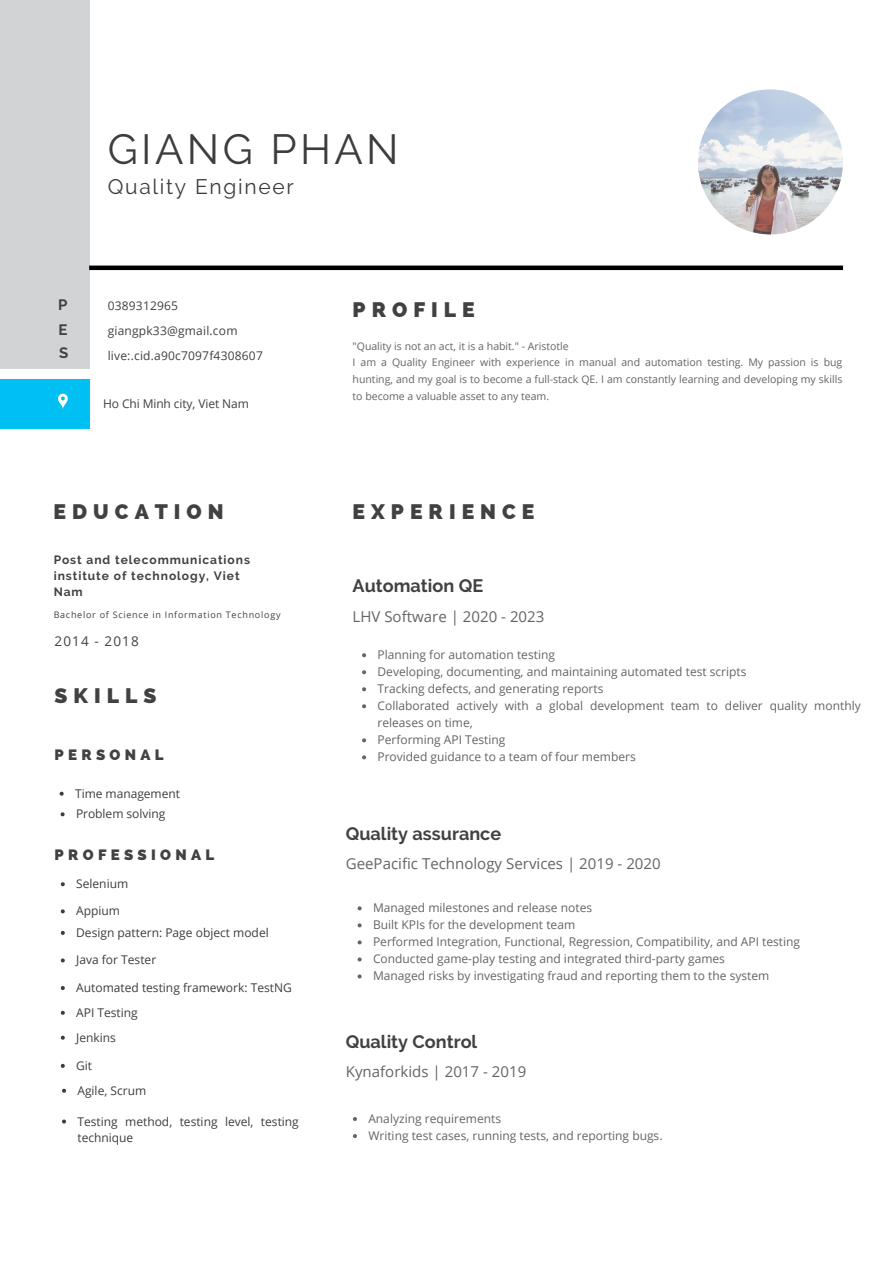
<style>
.page{position:relative;width:894px;height:1264px;background:#fff}
.page>*{position:absolute;margin:0;border:0;box-sizing:border-box;transform-origin:0 0}
.t1{font:42px "Raleway";letter-spacing:.08em;color:#3d3d3d}
.t2{font:800 21px "Raleway";letter-spacing:.285em;color:#414042}
.t3{font:21px "Raleway";letter-spacing:.08em;color:#3d3d3d}
.t4{font:700 18px "Raleway";color:#414042}
.t5{font:15px "Open Sans";color:#636466}
.t6{font:800 15px "Raleway";letter-spacing:.285em;color:#414042}
.t7{font:700 15px "Raleway";color:#414042}
.t8{font:13.5px "Open Sans";letter-spacing:.08em;color:#414042}
.t9{font:12px/17px "Open Sans";color:#636466}
.t10{font:12px/20.7px "Open Sans";color:#3d3d3d}
.t11{font:12px "Open Sans";letter-spacing:.015em;color:#414042}
.t12{font:700 12px/16px "Raleway";letter-spacing:.08em;color:#414042}
.t13{font:12px "Open Sans";letter-spacing:-.01em;color:#414042}
.t14{font:10.5px/16.6px "Open Sans";color:#636466}
.t15{font:9px "Open Sans";letter-spacing:.08em;color:#414042}
</style>
<div class="page">
<div style="left:0;top:0;width:89px;height:369px;background:#d1d3d4"></div>
<div style="left:0;top:379px;width:89px;height:49px;background:#00c0f3"></div>
<svg style="left:58px;top:393px;width:10px;height:16px"></svg>
<svg style="left:353px;top:1117px;width:4px;height:3px"></svg>
<svg style="left:353px;top:1134px;width:4px;height:3px"></svg>
<svg style="left:357px;top:906px;width:4px;height:4px"></svg>
<svg style="left:357px;top:923px;width:4px;height:4px"></svg>
<svg style="left:357px;top:940px;width:4px;height:4px"></svg>
<svg style="left:357px;top:957px;width:4px;height:4px"></svg>
<svg style="left:357px;top:974px;width:4px;height:4px"></svg>
<svg style="left:362px;top:653px;width:4px;height:4px"></svg>
<svg style="left:362px;top:670px;width:4px;height:4px"></svg>
<svg style="left:362px;top:687px;width:4px;height:4px"></svg>
<svg style="left:362px;top:704px;width:4px;height:4px"></svg>
<svg style="left:362px;top:738px;width:4px;height:4px"></svg>
<svg style="left:362px;top:755px;width:4px;height:4px"></svg>
<img style="left:697px;top:89px;width:145px;height:145px;border-radius:50%">
<div style="left:89px;top:265px;width:753px;height:5px;background:#000"></div>
<svg style="left:61px;top:930px;width:4px;height:4px"></svg>
<svg style="left:61px;top:986px;width:4px;height:4px"></svg>
<svg style="left:61px;top:882px;width:4px;height:4px"></svg>
<svg style="left:61px;top:958px;width:4px;height:4px"></svg>
<svg style="left:60px;top:791px;width:4px;height:4px"></svg>
<svg style="left:61px;top:812px;width:4px;height:4px"></svg>
<svg style="left:62px;top:1088px;width:4px;height:4px"></svg>
<svg style="left:61px;top:1035px;width:4px;height:4px"></svg>
<svg style="left:62px;top:1119px;width:4px;height:4px"></svg>
<svg style="left:61px;top:1010px;width:4px;height:4px"></svg>
<svg style="left:61px;top:1063px;width:4px;height:4px"></svg>
<svg style="left:61px;top:909px;width:4px;height:4px"></svg>
<h1 class="t1" style="left:108px;top:124px;width:292px">GIANG PHAN</h1>
<h2 class="t3" style="left:108px;top:174px;width:188px">Quality Engineer</h2>
<p class="t7" style="left:58px;top:296px;width:11px">P</p>
<p class="t11" style="left:108px;top:297px;width:72px">0389312965</p>
<p class="t7" style="left:58px;top:321px;width:11px">E</p>
<p class="t11" style="left:108px;top:322px;width:131px">giangpk33@gmail.com</p>
<p class="t7" style="left:59px;top:344px;width:11px">S</p>
<p class="t11" style="left:108px;top:347px;width:157px">live:.cid.a90c7097f4308607</p>
<p class="t13" style="left:103px;top:395px;width:147px">Ho Chi Minh city, Viet Nam</p>
<h2 class="t2" style="left:54px;top:499px;width:171px">EDUCATION</h2>
<p class="t12" style="left:54px;top:552px;width:198px">Post and telecommunications institute of technology, Viet<br>Nam</p>
<p class="t15" style="left:54px;top:608px;width:228px">Bachelor of Science in Information Technology</p>
<p class="t8" style="left:55px;top:631px;width:86px">2014 - 2018</p>
<h2 class="t2" style="left:55px;top:682px;width:103px">SKILLS</h2>
<p class="t6" style="left:55px;top:745px;width:110px">PERSONAL</p>
<p class="t10" style="left:75px;top:782px;width:106px">Time management<br>Problem solving</p>
<p class="t6" style="left:55px;top:846px;width:161px">PROFESSIONAL</p>
<p class="t10" style="left:76px;top:873px;width:54px">Selenium</p>
<p class="t10" style="left:76px;top:900px;width:45px">Appium</p>
<p class="t10" style="left:76px;top:921px;width:194px">Design pattern: Page object model</p>
<p class="t10" style="left:76px;top:949px;width:81px">Java for Tester</p>
<p class="t10" style="left:76px;top:977px;width:217px">Automated testing framework: TestNG</p>
<p class="t10" style="left:76px;top:1001px;width:63px">API Testing</p>
<p class="t10" style="left:76px;top:1026px;width:41px">Jenkins</p>
<p class="t10" style="left:76px;top:1054px;width:18px">Git</p>
<p class="t10" style="left:77px;top:1079px;width:70px">Agile, Scrum</p>
<p class="t10" style="left:77px;top:1112px;width:223px;line-height:16px">Testing method, testing level, testing technique</p>
<h2 class="t2" style="left:352px;top:297px;width:124px">PROFILE</h2>
<p class="t14" style="left:352px;top:337px;width:491px">"Quality is not an act, it is a habit." - Aristotle<br>I am a Quality Engineer with experience in manual and automation testing. My passion is bug hunting, and my goal is to become a full-stack QE. I am constantly learning and developing my skills to become a valuable asset to any team.</p>
<h2 class="t2" style="left:352px;top:499px;width:183px">EXPERIENCE</h2>
<h3 class="t4" style="left:352px;top:575px;width:132px">Automation QE</h3>
<p class="t5" style="left:352px;top:605px;width:193px">LHV Software | 2020 - 2023</p>
<p class="t9" style="left:377px;top:646px;width:484px">Planning for automation testing<br>Developing, documenting, and maintaining automated test scripts<br>Tracking defects, and generating reports<br>Collaborated actively with a global development team to deliver quality monthly releases on time,<br>Performing API Testing<br>Provided guidance to a team of four members</p>
<h3 class="t4" style="left:346px;top:822px;width:157px">Quality assurance</h3>
<p class="t5" style="left:346px;top:853px;width:316px">GeePacific Technology Services | 2019 - 2020</p>
<p class="t9" style="left:373px;top:899px;width:428px">Managed milestones and release notes<br>Built KPIs for the development team<br>Performed Integration, Functional, Regression, Compatibility, and API testing Conducted game-play testing and integrated third-party games<br>Managed risks by investigating fraud and reporting them to the system</p>
<h3 class="t4" style="left:346px;top:1030px;width:133px">Quality Control</h3>
<p class="t5" style="left:346px;top:1060px;width:182px">Kynaforkids | 2017 - 2019</p>
<p class="t9" style="left:368px;top:1109px;width:295px">Analyzing requirements<br>Writing test cases, running tests, and reporting bugs.</p>
</div>
